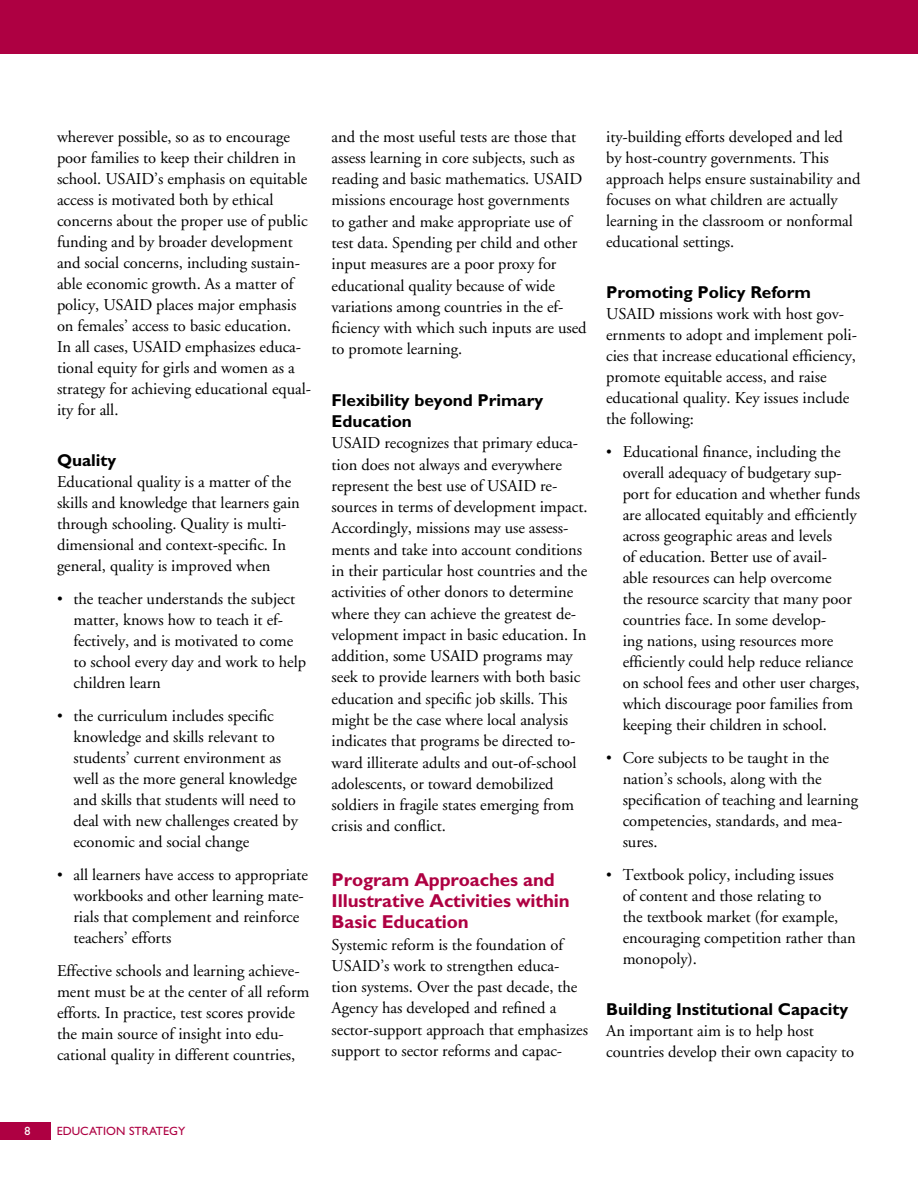
<style>
.page{position:relative;width:918px;height:1188px;background:#fff}
.page>*{position:absolute;margin:0;border:0;box-sizing:border-box;transform-origin:0 0}
.GSM_Subhead_1{font:700 18.75px/21.3px "Gill Sans";letter-spacing:-.005em;color:#ae0042}
.GSM_Subhead_2{font:700 17.25px/21.3px "Gill Sans";letter-spacing:-.005em;color:#000}
.GSM_BT3{font:16.5px/21.3px "Adobe Garamond";letter-spacing:-.005em;color:#000}
.GSM_BT3_Bullet_1{font:16.5px/21px "Adobe Garamond";letter-spacing:-.005em;color:#000}
.t1{font:12px "Gill Sans";color:#ae0042}
.t2{font:12px "Gill Sans";color:#fff}
.s1{font-family:"Times New Roman"}
</style>
<div class="page">
<div style="left:0;top:1122px;width:51px;height:17px;background:#ae0042"></div>
<div style="left:0;top:0;width:918px;height:54px;background:#ae0042"></div>
<p class="GSM_BT3" style="left:57px;top:126px;width:256px">wherever possible, so as to encourage poor families to keep their children in school. USAID’s emphasis on equitable access is motivated both by ethical concerns about the proper use of public funding and by broader development and social concerns, including sustain&shy;able economic growth. As a matter of policy, USAID places major emphasis on females’ access to basic education.<br>In all cases, USAID emphasizes educa&shy;tional equity for girls and women as a strategy for achieving educational equal&shy;ity for all.</p>
<p class="GSM_Subhead_2" style="left:57px;top:449px;width:61px">Quality</p>
<p class="GSM_BT3" style="left:57px;top:471px;width:244px">Educational quality is a matter of the skills and knowledge that learners gain through schooling. Quality is multi&shy;dimensional and context-specific. In general, quality is improved when</p>
<p class="GSM_BT3_Bullet_1" style="left:74px;top:588px;width:234px;text-indent:-16px"><span class="s1">•</span> the teacher understands the subject matter, knows how to teach it ef&shy;fectively, and is motivated to come to school every day and work to help children learn</p>
<p class="GSM_BT3_Bullet_1" style="left:74px;top:705px;width:226px;text-indent:-16px"><span class="s1">•</span> the curriculum includes specific knowledge and skills relevant to students’ current environment as well as the more general knowledge and skills that students will need to deal with new challenges created by economic and social change</p>
<p class="GSM_BT3_Bullet_1" style="left:74px;top:864px;width:236px;text-indent:-16px"><span class="s1">•</span> all learners have access to appropriate workbooks and other learning mate&shy;rials that complement and reinforce teachers’ efforts</p>
<p class="GSM_BT3" style="left:57px;top:960px;width:254px">Effective schools and learning achieve&shy;ment must be at the center of all reform efforts. In practice, test scores provide the main source of insight into edu&shy;cational quality in different countries,</p>
<p class="GSM_BT3" style="left:332px;top:126px;width:257px">and the most useful tests are those that assess learning in core subjects, such as reading and basic mathematics. USAID missions encourage host governments<br>to gather and make appropriate use of test data. Spending per child and other input measures are a poor proxy for educational quality because of wide variations among countries in the ef&shy;ficiency with which such inputs are used to promote learning.</p>
<p class="GSM_Subhead_2" style="left:332px;top:389px;width:213px">Flexibility beyond Primary<br>Education</p>
<p class="GSM_BT3" style="left:332px;top:433px;width:257px">USAID recognizes that primary educa&shy;tion does not always and everywhere represent the best use of USAID re&shy;sources in terms of development impact.<br>Accordingly, missions may use assess&shy;ments and take into account conditions in their particular host countries and the activities of other donors to determine where they can achieve the greatest de&shy;velopment impact in basic education. In addition, some USAID programs may seek to provide learners with both basic education and specific job skills. This might be the case where local analysis indicates that programs be directed to&shy;ward illiterate adults and out-of-school adolescents, or toward demobilized soldiers in fragile states emerging from crisis and conflict.</p>
<p class="GSM_Subhead_1" style="left:332px;top:869px;width:240px">Program Approaches and<br>Illustrative Activities within<br>Basic Education</p>
<p class="GSM_BT3" style="left:332px;top:934px;width:258px">Systemic reform is the foundation of USAID’s work to strengthen educa&shy;tion systems. Over the past decade, the Agency has developed and refined a sector-support approach that emphasizes support to sector reforms and capac-</p>
<p class="GSM_BT3" style="left:606px;top:126px;width:256px">ity-building efforts developed and led by host-country governments. This approach helps ensure sustainability and focuses on what children are actually learning in the classroom or nonformal educational settings.</p>
<p class="GSM_Subhead_2" style="left:606px;top:281px;width:206px">Promoting Policy Reform</p>
<p class="GSM_BT3" style="left:606px;top:303px;width:252px">USAID missions work with host gov&shy;ernments to adopt and implement poli&shy;cies that increase educational efficiency, promote equitable access, and raise educational quality. Key issues include the following:</p>
<p class="GSM_BT3_Bullet_1" style="left:623px;top:441px;width:239px;text-indent:-16px"><span class="s1">•</span> Educational finance, including the overall adequacy of budgetary sup&shy;port for education and whether funds are allocated equitably and efficiently across geographic areas and levels<br>of education. Better use of avail-<br>able resources can help overcome<br>the resource scarcity that many poor countries face. In some develop-<br>ing nations, using resources more efficiently could help reduce reliance on school fees and other user charges, which discourage poor families from keeping their children in school.</p>
<p class="GSM_BT3_Bullet_1" style="left:623px;top:747px;width:237px;text-indent:-16px"><span class="s1">•</span> Core subjects to be taught in the nation’s schools, along with the specification of teaching and learning competencies, standards, and mea&shy;sures.</p>
<p class="GSM_BT3_Bullet_1" style="left:623px;top:864px;width:235px;text-indent:-16px"><span class="s1">•</span> Textbook policy, including issues<br>of content and those relating to<br>the textbook market (for example, encouraging competition rather than monopoly).</p>
<p class="GSM_Subhead_2" style="left:606px;top:998px;width:244px">Building Institutional Capacity</p>
<p class="GSM_BT3" style="left:606px;top:1020px;width:250px">An important aim is to help host countries develop their own capacity to</p>
<p class="t2" style="left:24px;top:1124px;width:7px">8</p>
<p class="t1" style="left:57px;top:1124px;width:130px">EDUCATION STRATEGY</p>
</div>
